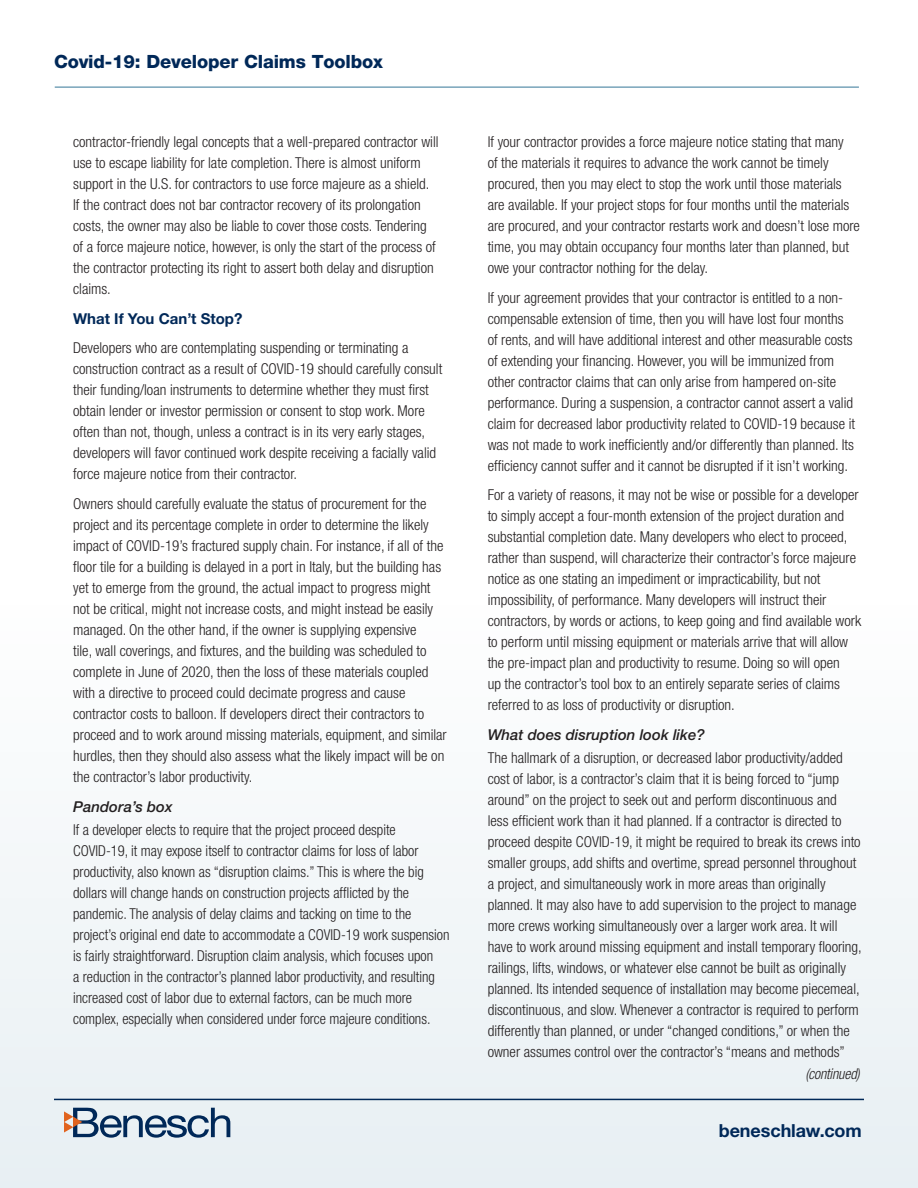
<style>
.page{position:relative;width:918px;height:1188px;background:#fff}
.page>*{position:absolute;margin:0;border:0;box-sizing:border-box;transform-origin:0 0}
.t1{font:800 18.3px "Helvetica Neue";letter-spacing:-.01em;color:#002858}
.t2{font:700 18px "Helvetica Neue";letter-spacing:-.005em;color:#002858}
.t3{font:300 condensed 15px/21px "Helvetica Neue";color:#231f20}
.t4{font:italic 500 15px "Helvetica Neue";color:#231f20}
.t5{font:700 15px "Helvetica Neue";color:#002858}
.t6{font:italic 300 condensed 15px "Helvetica Neue";letter-spacing:-.01em;color:#231f20;scale:.95 1}
</style>
<div class="page">
<div style="left:0;top:594px;width:918px;height:594px;background:#f3f7f9"></div>
<svg style="left:64px;top:1108px;width:166px;height:30px"></svg>
<hr style="left:55px;top:86px;width:804px;height:2px;background:#78a4ba">
<hr style="left:54px;top:1099px;width:810px;height:1px;background:#002858">
<p class="t1" style="left:54px;top:51px;width:330px">Covid-19: Developer Claims Toolbox</p>
<p class="t3" style="left:73px;top:131px;width:367px">contractor-friendly legal concepts that a well-prepared contractor will use to escape liability for late completion. There is almost uniform support in the U.S. for contractors to use force majeure as a shield.<br>If the contract does not bar contractor recovery of its prolongation costs, the owner may also be liable to cover those costs. Tendering of a force majeure notice, however, is only the start of the process of the contractor protecting its right to assert both delay and disruption claims.</p>
<p class="t5" style="left:73px;top:309px;width:171px">What If You Can’t Stop?</p>
<p class="t3" style="left:73px;top:337px;width:371px">Developers who are contemplating suspending or terminating a construction contract as a result of COVID-19 should carefully consult their funding/loan instruments to determine whether they must first obtain lender or investor permission or consent to stop work. More often than not, though, unless a contract is in its very early stages, developers will favor continued work despite receiving a facially valid force majeure notice from their contractor.</p>
<p class="t3" style="left:73px;top:493px;width:375px">Owners should carefully evaluate the status of procurement for the project and its percentage complete in order to determine the likely impact of COVID-19’s fractured supply chain. For instance, if all of the floor tile for a building is delayed in a port in Italy, but the building has yet to emerge from the ground, the actual impact to progress might not be critical, might not increase costs, and might instead be easily managed. On the other hand, if the owner is supplying expensive<br>tile, wall coverings, and fixtures, and the building was scheduled to complete in June of 2020, then the loss of these materials coupled with a directive to proceed could decimate progress and cause contractor costs to balloon. If developers direct their contractors to proceed and to work around missing materials, equipment, and similar hurdles, then they should also assess what the likely impact will be on the contractor’s labor productivity.</p>
<p class="t4" style="left:73px;top:797px;width:101px">Pandora’s box</p>
<p class="t3" style="left:73px;top:819px;width:378px">If a developer elects to require that the project proceed despite COVID-19, it may expose itself to contractor claims for loss of labor productivity, also known as “disruption claims.” This is where the big dollars will change hands on construction projects afflicted by the pandemic. The analysis of delay claims and tacking on time to the project’s original end date to accommodate a COVID-19 work suspension is fairly straightforward. Disruption claim analysis, which focuses upon<br>a reduction in the contractor’s planned labor productivity, and resulting increased cost of labor due to external factors, can be much more complex, especially when considered under force majeure conditions.</p>
<p class="t3" style="left:488px;top:131px;width:374px">If your contractor provides a force majeure notice stating that many<br>of the materials it requires to advance the work cannot be timely procured, then you may elect to stop the work until those materials are available. If your project stops for four months until the materials are procured, and your contractor restarts work and doesn’t lose more time, you may obtain occupancy four months later than planned, but owe your contractor nothing for the delay.</p>
<p class="t3" style="left:488px;top:287px;width:369px">If your agreement provides that your contractor is entitled to a non&shy;compensable extension of time, then you will have lost four months of rents, and will have additional interest and other measurable costs of extending your financing. However, you will be immunized from other contractor claims that can only arise from hampered on-site performance. During a suspension, a contractor cannot assert a valid claim for decreased labor productivity related to COVID-19 because it was not made to work inefficiently and/or differently than planned. Its efficiency cannot suffer and it cannot be disrupted if it isn’t working.</p>
<p class="t3" style="left:488px;top:484px;width:375px">For a variety of reasons, it may not be wise or possible for a developer to simply accept a four-month extension of the project duration and substantial completion date. Many developers who elect to proceed, rather than suspend, will characterize their contractor’s force majeure notice as one stating an impediment or impracticability, but not impossibility, of performance. Many developers will instruct their contractors, by words or actions, to keep going and find available work to perform until missing equipment or materials arrive that will allow the pre-impact plan and productivity to resume. Doing so will open<br>up the contractor’s tool box to an entirely separate series of claims referred to as loss of productivity or disruption.</p>
<p class="t4" style="left:488px;top:726px;width:219px">What does disruption look like?</p>
<p class="t3" style="left:488px;top:747px;width:376px">The hallmark of a disruption, or decreased labor productivity/added cost of labor, is a contractor’s claim that it is being forced to “jump around” on the project to seek out and perform discontinuous and<br>less efficient work than it had planned. If a contractor is directed to proceed despite COVID-19, it might be required to break its crews into smaller groups, add shifts and overtime, spread personnel throughout a project, and simultaneously work in more areas than originally planned. It may also have to add supervision to the project to manage more crews working simultaneously over a larger work area. It will have to work around missing equipment and install temporary flooring, railings, lifts, windows, or whatever else cannot be built as originally planned. Its intended sequence of installation may become piecemeal, discontinuous, and slow. Whenever a contractor is required to perform differently than planned, or under “changed conditions,” or when the owner assumes control over the contractor’s “means and methods”</p>
<p class="t6" style="left:805px;top:1065px;width:59px">(continued)</p>
<p class="t2" style="left:719px;top:1120px;width:145px">beneschlaw.com</p>
</div>
